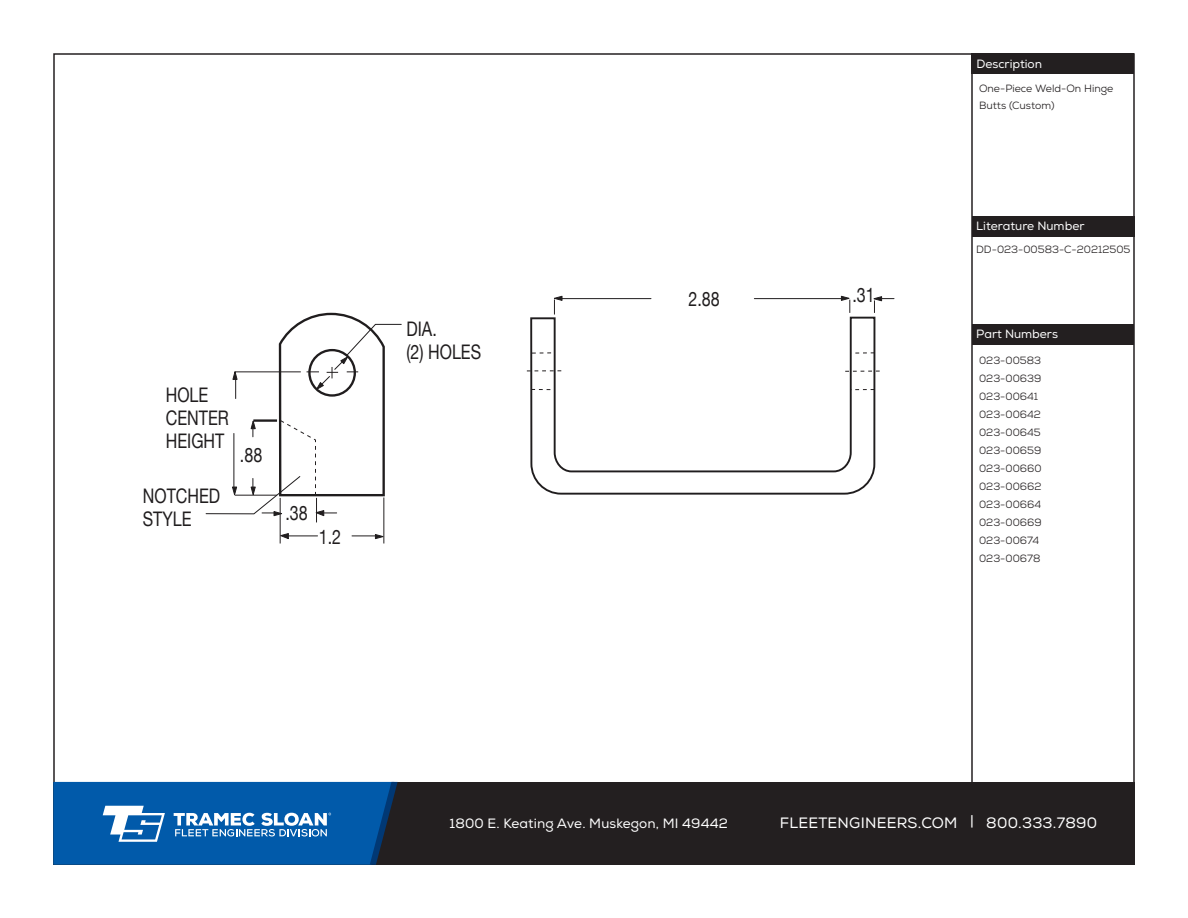
<style>
.page{position:relative;width:1188px;height:918px;background:#fff}
.page>*{position:absolute;margin:0;border:0;box-sizing:border-box;transform-origin:0 0}
.t1{font:20.1px/23px "Helvetica Neue";color:#201d1e;scale:.8 1}
.t2{font:15px "Nexa";letter-spacing:.015em;color:#fff}
.t3{font:13.5px "Nexa";letter-spacing:.01em;color:#fff}
.t4{font:12px "Nexa";color:#fff}
.t5{font:10.5px/16.5px "Nexa";color:#231f20}
</style>
<div class="page">
<div style="left:53px;top:782px;width:1082px;height:83px;background:#231f20"></div>
<svg style="left:53px;top:782px;width:345px;height:83px;background:#1765ab"></svg>
<hr style="left:971px;top:55px;width:2px;height:734px;background:#231f20">
<div style="left:971px;top:53px;width:163px;height:21px;background:#231f20"></div>
<div style="left:972px;top:216px;width:163px;height:20px;background:#231f20"></div>
<div style="left:973px;top:324px;width:161px;height:20px;background:#231f20"></div>
<svg style="left:529px;top:316px;width:347px;height:179px"></svg>
<svg style="left:553px;top:295px;width:10px;height:20px"></svg>
<hr style="left:562px;top:298px;width:89px;height:1px;background:#201d1e">
<svg style="left:873px;top:296px;width:21px;height:17px"></svg>
<hr style="left:383px;top:497px;width:1px;height:46px;background:#231f20">
<hr style="left:280px;top:498px;width:1px;height:46px;background:#231f20">
<svg style="left:279px;top:532px;width:11px;height:8px"></svg>
<hr style="left:288px;top:535px;width:30px;height:1px;background:#201d1e">
<svg style="left:352px;top:533px;width:33px;height:7px"></svg>
<svg style="left:840px;top:295px;width:11px;height:18px"></svg>
<hr style="left:754px;top:298px;width:87px;height:1px;background:#201d1e">
<svg style="left:205px;top:312px;width:197px;height:210px"></svg>
<p class="t1" style="left:166px;top:384px;width:80px">HOLE<br>CENTER<br>HEIGHT</p>
<p class="t1" style="left:143px;top:486px;width:98px">NOTCHED<br>STYLE</p>
<p class="t1" style="left:240px;top:445px;width:29px">.88</p>
<p class="t1" style="left:285px;top:502px;width:29px">.38</p>
<p class="t1" style="left:319px;top:527px;width:29px">1.2</p>
<p class="t1" style="left:406px;top:318px;width:95px">DIA.<br>(2) HOLES</p>
<p class="t1" style="left:688px;top:289px;width:41px">2.88</p>
<p class="t1" style="left:852px;top:285px;width:29px">.31</p>
<p class="t4" style="left:976px;top:56px;width:67px">Description</p>
<p class="t5" style="left:979px;top:80px;width:136px">One-Piece Weld-On Hinge<br>Butts (Custom)</p>
<p class="t4" style="left:976px;top:219px;width:110px">Literature Number</p>
<p class="t5" style="left:976px;top:242px;width:156px">DD-023-00583-C-20212505</p>
<p class="t4" style="left:976px;top:327px;width:83px">Part Numbers</p>
<p class="t5" style="left:979px;top:352px;width:64px">023-00583</p>
<p class="t5" style="left:979px;top:370px;width:64px">023-00639</p>
<p class="t5" style="left:979px;top:388px;width:61px">023-00641</p>
<p class="t5" style="left:979px;top:406px;width:63px">023-00642</p>
<p class="t5" style="left:979px;top:424px;width:63px">023-00645</p>
<p class="t5" style="left:979px;top:442px;width:64px">023-00659</p>
<p class="t5" style="left:979px;top:460px;width:64px">023-00660</p>
<p class="t5" style="left:979px;top:478px;width:64px">023-00662</p>
<p class="t5" style="left:979px;top:496px;width:64px">023-00664</p>
<p class="t5" style="left:979px;top:514px;width:64px">023-00669</p>
<p class="t5" style="left:979px;top:532px;width:62px">023-00674</p>
<p class="t5" style="left:979px;top:550px;width:63px">023-00678</p>
<p class="t3" style="left:450px;top:815px;width:280px">1800 E. Keating Ave. Muskegon, MI 49442</p>
<h2 class="t2" style="left:780px;top:814px;width:319px">FLEETENGINEERS.COM | 800.333.7890</h2>
</div>
